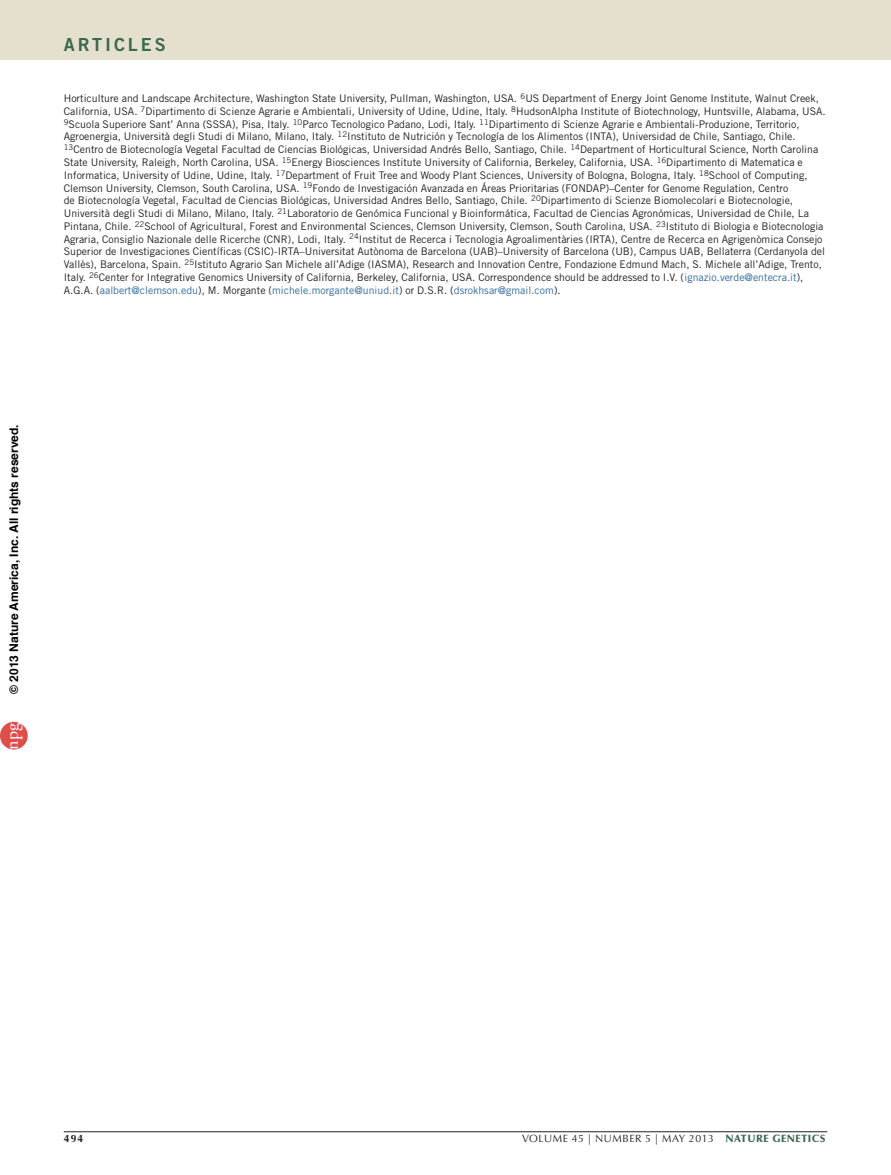
<style>
.page{position:relative;width:891px;height:1175px;background:#fff}
.page>*{position:absolute;margin:0;border:0;box-sizing:border-box;transform-origin:0 0}
.z-HEADER_follow_Left{font:18px "Trade Gothic LT Std Bd 2";letter-spacing:.16em;color:#3b684f}
.t1{font:18px "Adobe Garamond Pro";color:#fff}
.t2{font:700 12px "Helvetica";color:#000}
.pAffiliation{font:10.5px/12.8px "Trade Gothic LT Std";color:#231f20}
.t3{font:10.5px "Optima LT Std";letter-spacing:.05em;color:#231f20}
.t4{font:700 10.5px "Optima LT Std";color:#231f20}
.s1{color:#2f6a9f}
.s2{font-weight:900;color:#3b684f}
</style>
<div class="page">
<hr style="left:64px;top:1131px;width:763px;height:1px;background:#231f20">
<div style="left:0;top:0;width:891px;height:60px;background:#e5e0ce"></div>
<div style="left:0;top:722px;width:28px;height:27px;background:#df4e4a;border-radius:50%"></div>
<p class="z-HEADER_follow_Left" style="left:64px;top:33px;width:103px">ARTICLES</p>
<p class="pAffiliation" style="left:64px;top:92px;width:764px">Horticulture and Landscape Architecture, Washington State University, Pullman, Washington, USA. <sup>6</sup>US Department of Energy Joint Genome Institute, Walnut Creek, California, USA. <sup>7</sup>Dipartimento di Scienze Agrarie e Ambientali, University of Udine, Udine, Italy. <sup>8</sup>HudsonAlpha Institute of Biotechnology, Huntsville, Alabama, USA.<br><sup>9</sup>Scuola Superiore Sant’ Anna (SSSA), Pisa, Italy. <sup>10</sup>Parco Tecnologico Padano, Lodi, Italy. <sup>11</sup>Dipartimento di Scienze Agrarie e Ambientali-Produzione, Territorio, Agroenergia, Università degli Studi di Milano, Milano, Italy. <sup>12</sup>Instituto de Nutrición y Tecnología de los Alimentos (INTA), Universidad de Chile, Santiago, Chile.<br><sup>13</sup>Centro de Biotecnología Vegetal Facultad de Ciencias Biológicas, Universidad Andrés Bello, Santiago, Chile. <sup>14</sup>Department of Horticultural Science, North Carolina State University, Raleigh, North Carolina, USA. <sup>15</sup>Energy Biosciences Institute University of California, Berkeley, California, USA. <sup>16</sup>Dipartimento di Matematica e Informatica, University of Udine, Udine, Italy. <sup>17</sup>Department of Fruit Tree and Woody Plant Sciences, University of Bologna, Bologna, Italy. <sup>18</sup>School of Computing, Clemson University, Clemson, South Carolina, USA. <sup>19</sup>Fondo de Investigación Avanzada en Áreas Prioritarias (FONDAP)–Center for Genome Regulation, Centro<br>de Biotecnología Vegetal, Facultad de Ciencias Biológicas, Universidad Andres Bello, Santiago, Chile. <sup>20</sup>Dipartimento di Scienze Biomolecolari e Biotecnologie, Università degli Studi di Milano, Milano, Italy. <sup>21</sup>Laboratorio de Genómica Funcional y Bioinformática, Facultad de Ciencias Agronómicas, Universidad de Chile, La Pintana, Chile. <sup>22</sup>School of Agricultural, Forest and Environmental Sciences, Clemson University, Clemson, South Carolina, USA. <sup>23</sup>Istituto di Biologia e Biotecnologia Agraria, Consiglio Nazionale delle Ricerche (CNR), Lodi, Italy. <sup>24</sup>Institut de Recerca i Tecnologia Agroalimentàries (IRTA), Centre de Recerca en Agrigenòmica Consejo Superior de Investigaciones Científicas (CSIC)-IRTA–Universitat Autònoma de Barcelona (UAB)–University of Barcelona (UB), Campus UAB, Bellaterra (Cerdanyola del Vallès), Barcelona, Spain. <sup>25</sup>Istituto Agrario San Michele all’Adige (IASMA), Research and Innovation Centre, Fondazione Edmund Mach, S. Michele all’Adige, Trento, Italy. <sup>26</sup>Center for Integrative Genomics University of California, Berkeley, California, USA. Correspondence should be addressed to I.V. (<span class="s1">ignazio.verde@entecra.it</span>), A.G.A. (<span class="s1">aalbert@clemson.edu</span>), M. Morgante (<span class="s1">michele.morgante@uniud.it</span>) or D.S.R. (<span class="s1">dsrokhsar@gmail.com</span>).</p>
<p class="t2" style="left:4px;top:693px;width:271px;rotate:-90deg">© 2013 Nature America, Inc. All rights reserved.</p>
<h1 class="t1" style="left:1px;top:749px;width:28px;rotate:-90deg">npg</h1>
<p class="t4" style="left:64px;top:1132px;width:21px">494</p>
<p class="t3" style="left:522px;top:1132px;width:305px">VOLUME 45 | NUMBER 5 | MAY 2013 <span class="s2">NATURE GENETICS</span></p>
</div>
